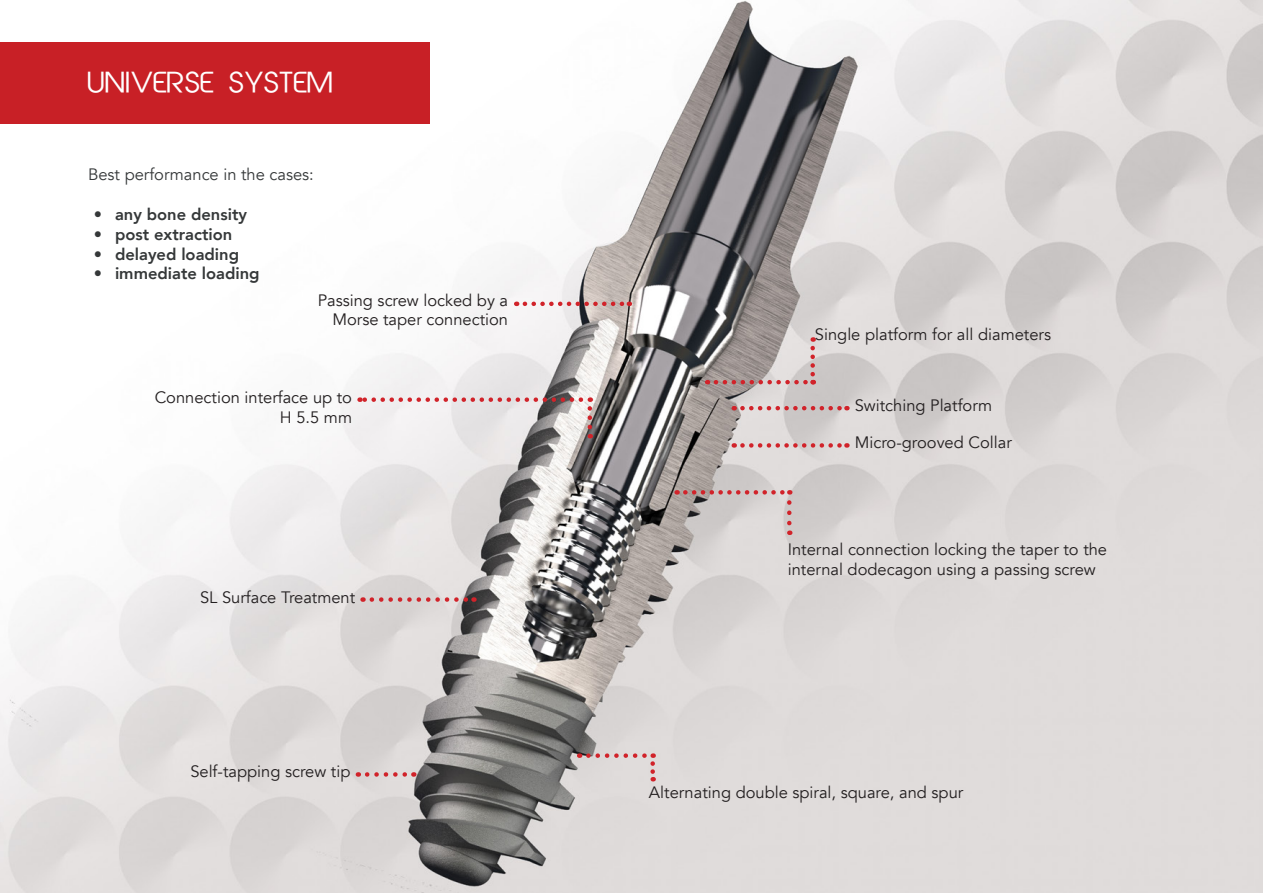
<style>
.page{position:relative;width:1263px;height:893px;background:#fff}
.page>*{position:absolute;margin:0;border:0;box-sizing:border-box;transform-origin:0 0}
.CAPITOLO{font:27px "Abeatby Kai";color:#fff;scale:1.1 1}
.t1{font:16.5px/19.8px "Avenir";color:#231f20}
.t2{font:800 16.5px "Avenir";color:#353839}
.t3{font:16.5px "Avenir";color:#353839}
</style>
<div class="page">
<img style="left:0;top:0;width:1263px;height:893px">
<svg style="left:742px;top:406px;width:105px;height:4px"></svg>
<svg style="left:685px;top:490px;width:105px;height:5px"></svg>
<svg style="left:787px;top:502px;width:4px;height:33px"></svg>
<svg style="left:742px;top:443px;width:105px;height:5px"></svg>
<svg style="left:525px;top:302px;width:105px;height:4px"></svg>
<svg style="left:716px;top:348px;width:99px;height:36px;background:#b9a8a6"></svg>
<svg style="left:367px;top:772px;width:47px;height:5px"></svg>
<svg style="left:372px;top:597px;width:102px;height:5px"></svg>
<svg style="left:588px;top:753px;width:67px;height:28px;background:#dcc9c9"></svg>
<svg style="left:587px;top:397px;width:5px;height:30px"></svg>
<svg style="left:360px;top:397px;width:221px;height:5px"></svg>
<div style="left:0;top:43px;width:429px;height:81px;background:#c82026"></div>
<p class="CAPITOLO" style="left:88px;top:71px;width:225px">UNIVERSE SYSTEM</p>
<p class="t3" style="left:88px;top:165px;width:227px">Best performance in the cases:</p>
<p class="t2" style="left:94px;top:201px;width:155px">• any bone density</p>
<p class="t2" style="left:94px;top:221px;width:140px">• post extraction</p>
<p class="t2" style="left:94px;top:241px;width:147px">• delayed loading</p>
<p class="t2" style="left:94px;top:261px;width:167px">• immediate loading</p>
<p class="t1" style="left:318px;top:290px;width:192px">Passing screw locked by a</p>
<p class="t1" style="left:332px;top:310px;width:177px">Morse taper connection</p>
<p class="t1" style="left:155px;top:387px;width:199px">Connection interface up to</p>
<p class="t1" style="left:280px;top:407px;width:74px">H 5.5 mm</p>
<p class="t1" style="left:200px;top:587px;width:157px">SL Surface Treatment</p>
<p class="t1" style="left:190px;top:761px;width:162px">Self-tapping screw tip</p>
<p class="t1" style="left:815px;top:325px;width:238px">Single platform for all diameters</p>
<p class="t1" style="left:855px;top:396px;width:139px">Switching Platform</p>
<p class="t1" style="left:855px;top:433px;width:159px">Micro-grooved Collar</p>
<p class="t1" style="left:788px;top:540px;width:321px">Internal connection locking the taper to the internal dodecagon using a passing screw</p>
<p class="t1" style="left:649px;top:782px;width:316px">Alternating double spiral, square, and spur</p>
</div>
